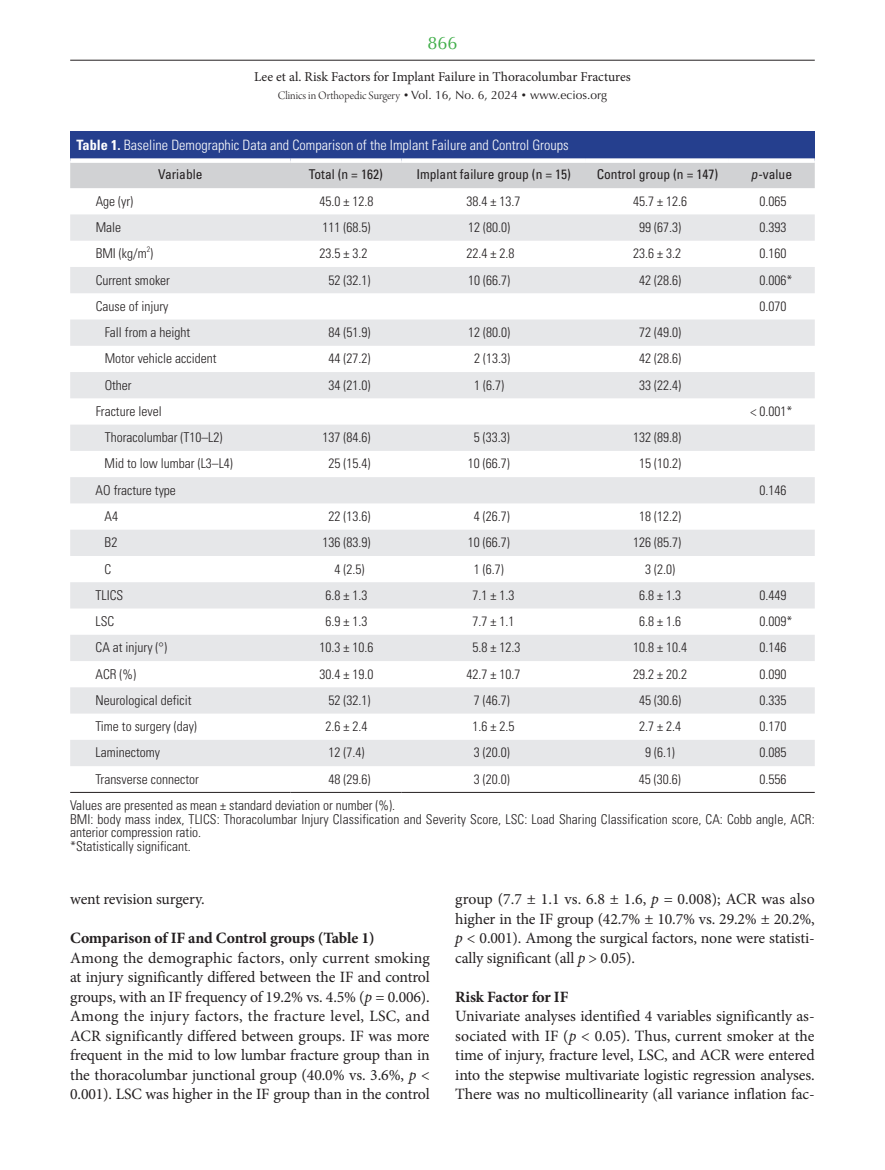
<style>
.page{position:relative;width:885px;height:1170px;background:#fff}
.page>*{position:absolute;margin:0;border:0;box-sizing:border-box;transform-origin:0 0}
.t1{font:18px "Optima LT Std";color:#40ae49}
.t2{font:15.75px/19.5px "Minion Pro";letter-spacing:-.01em;color:#231f20;text-align:justify}
.t3{font:700 15.75px "Minion Pro";letter-spacing:-.015em;color:#231f20}
.t4{font:300 condensed 14.25px "Univers LT Std";color:#fff}
.t5{font:300 condensed 13.5px/13.5px "Univers LT Std";color:#231f20}
.t6{font:condensed 13.5px "Univers LT Std";color:#231f20}
.t7{font:13.5px "Minion Pro";letter-spacing:-.005em;color:#231f20}
.t8{font:12px "Optima LT Std";color:#231f20}
.t9{font:300 condensed 7.8px "Univers LT Std";color:#231f20}
.s1{font-family:"Arno Pro Light Display"}
.s2{font-size:9px}
.s3{font-weight:700}
.s4{font-style:italic}
</style>
<div class="page">
<hr style="left:70px;top:60px;width:744px;height:1px;background:#231f20">
<div style="left:70px;top:131px;width:744px;height:30px;background:#253f8e"></div>
<div style="left:70px;top:163px;width:744px;height:25px;background:#d1d2d4"></div>
<svg style="left:70px;top:214px;width:744px;height:552px;fill:#e6e7e9"></svg>
<div style="left:70px;top:158px;width:220px;height:5px;background:#fff"></div>
<div style="left:290px;top:158px;width:111px;height:5px;background:#fff"></div>
<div style="left:401px;top:158px;width:185px;height:5px;background:#fff"></div>
<div style="left:586px;top:158px;width:143px;height:5px;background:#fff"></div>
<div style="left:729px;top:158px;width:85px;height:5px;background:#fff"></div>
<hr style="left:70px;top:792px;width:220px;height:1px;background:#231f20">
<hr style="left:290px;top:792px;width:111px;height:1px;background:#231f20">
<hr style="left:401px;top:792px;width:185px;height:1px;background:#231f20">
<hr style="left:586px;top:792px;width:143px;height:1px;background:#231f20">
<hr style="left:729px;top:792px;width:85px;height:1px;background:#231f20">
<h1 class="t1" style="left:427px;top:32px;width:32px">866</h1>
<p class="t7" style="left:254px;top:68px;width:378px">Lee et al. Risk Factors for Implant Failure in Thoracolumbar Fractures</p>
<p class="t8" style="left:278px;top:88px;width:331px"><span class="s1">Clinics in Orthopedic Surgery</span> <span class="s2">•</span> Vol. 16, No. 6, 2024 <span class="s2">•</span> www.ecios.org</p>
<p class="t4" style="left:77px;top:136px;width:493px"><span class="s3">Table 1.</span> Baseline Demographic Data and Comparison of the Implant Failure and Control Groups</p>
<p class="t6" style="left:158px;top:166px;width:46px">Variable</p>
<p class="t6" style="left:309px;top:166px;width:75px">Total (n = 162)</p>
<p class="t6" style="left:416px;top:166px;width:156px">Implant failure group (n = 15)</p>
<p class="t6" style="left:596px;top:166px;width:123px">Control group (n = 147)</p>
<p class="t6" style="left:750px;top:166px;width:43px"><span class="s4">p</span>-value</p>
<p class="t5" style="left:96px;top:194px;width:39px">Age (yr)</p>
<p class="t5" style="left:319px;top:194px;width:55px">45.0 ± 12.8</p>
<p class="t5" style="left:466px;top:194px;width:55px">38.4 ± 13.7</p>
<p class="t5" style="left:633px;top:194px;width:55px">45.7 ± 12.6</p>
<p class="t5" style="left:759px;top:194px;width:28px">0.065</p>
<p class="t5" style="left:96px;top:220px;width:27px">Male</p>
<p class="t5" style="left:322px;top:220px;width:49px">111 (68.5)</p>
<p class="t5" style="left:468px;top:220px;width:43px">12 (80.0)</p>
<p class="t5" style="left:639px;top:220px;width:43px">99 (67.3)</p>
<p class="t5" style="left:759px;top:220px;width:28px">0.393</p>
<p class="t5" style="left:96px;top:247px;width:59px">BMI (kg/m )</p>
<p class="t9" style="left:147px;top:244px;width:5px">2</p>
<p class="t5" style="left:319px;top:247px;width:49px">23.5 ± 3.2</p>
<p class="t5" style="left:466px;top:247px;width:49px">22.4 ± 2.8</p>
<p class="t5" style="left:633px;top:247px;width:49px">23.6 ± 3.2</p>
<p class="t5" style="left:759px;top:247px;width:28px">0.160</p>
<p class="t5" style="left:96px;top:273px;width:76px">Current smoker</p>
<p class="t5" style="left:328px;top:273px;width:43px">52 (32.1)</p>
<p class="t5" style="left:468px;top:273px;width:43px">10 (66.7)</p>
<p class="t5" style="left:639px;top:273px;width:43px">42 (28.6)</p>
<p class="t5" style="left:759px;top:273px;width:34px">0.006*</p>
<p class="t5" style="left:96px;top:299px;width:74px">Cause of injury</p>
<p class="t5" style="left:759px;top:299px;width:28px">0.070</p>
<p class="t5" style="left:105px;top:325px;width:87px">Fall from a height</p>
<p class="t5" style="left:328px;top:325px;width:43px">84 (51.9)</p>
<p class="t5" style="left:468px;top:325px;width:43px">12 (80.0)</p>
<p class="t5" style="left:639px;top:325px;width:43px">72 (49.0)</p>
<p class="t5" style="left:105px;top:352px;width:113px">Motor vehicle accident</p>
<p class="t5" style="left:328px;top:352px;width:43px">44 (27.2)</p>
<p class="t5" style="left:474px;top:352px;width:37px">2 (13.3)</p>
<p class="t5" style="left:639px;top:352px;width:43px">42 (28.6)</p>
<p class="t5" style="left:105px;top:378px;width:28px">Other</p>
<p class="t5" style="left:328px;top:378px;width:43px">34 (21.0)</p>
<p class="t5" style="left:474px;top:378px;width:31px">1 (6.7)</p>
<p class="t5" style="left:639px;top:378px;width:43px">33 (22.4)</p>
<p class="t5" style="left:96px;top:404px;width:67px">Fracture level</p>
<p class="t5" style="left:750px;top:404px;width:43px">&lt; 0.001*</p>
<p class="t5" style="left:105px;top:430px;width:119px">Thoracolumbar (T10–L2)</p>
<p class="t5" style="left:322px;top:430px;width:49px">137 (84.6)</p>
<p class="t5" style="left:474px;top:430px;width:37px">5 (33.3)</p>
<p class="t5" style="left:633px;top:430px;width:49px">132 (89.8)</p>
<p class="t5" style="left:105px;top:457px;width:130px">Mid to low lumbar (L3–L4)</p>
<p class="t5" style="left:328px;top:457px;width:43px">25 (15.4)</p>
<p class="t5" style="left:468px;top:457px;width:43px">10 (66.7)</p>
<p class="t5" style="left:639px;top:457px;width:43px">15 (10.2)</p>
<p class="t5" style="left:96px;top:483px;width:82px">AO fracture type</p>
<p class="t5" style="left:759px;top:483px;width:28px">0.146</p>
<p class="t5" style="left:105px;top:509px;width:15px">A4</p>
<p class="t5" style="left:328px;top:509px;width:43px">22 (13.6)</p>
<p class="t5" style="left:474px;top:509px;width:37px">4 (26.7)</p>
<p class="t5" style="left:639px;top:509px;width:43px">18 (12.2)</p>
<p class="t5" style="left:105px;top:535px;width:14px">B2</p>
<p class="t5" style="left:322px;top:535px;width:49px">136 (83.9)</p>
<p class="t5" style="left:468px;top:535px;width:43px">10 (66.7)</p>
<p class="t5" style="left:633px;top:535px;width:49px">126 (85.7)</p>
<p class="t5" style="left:105px;top:562px;width:8px">C</p>
<p class="t5" style="left:334px;top:562px;width:31px">4 (2.5)</p>
<p class="t5" style="left:474px;top:562px;width:31px">1 (6.7)</p>
<p class="t5" style="left:645px;top:562px;width:31px">3 (2.0)</p>
<p class="t5" style="left:96px;top:588px;width:29px">TLICS</p>
<p class="t5" style="left:325px;top:588px;width:43px">6.8 ± 1.3</p>
<p class="t5" style="left:472px;top:588px;width:43px">7.1 ± 1.3</p>
<p class="t5" style="left:639px;top:588px;width:43px">6.8 ± 1.3</p>
<p class="t5" style="left:759px;top:588px;width:28px">0.449</p>
<p class="t5" style="left:96px;top:614px;width:20px">LSC</p>
<p class="t5" style="left:325px;top:614px;width:43px">6.9 ± 1.3</p>
<p class="t5" style="left:472px;top:614px;width:43px">7.7 ± 1.1</p>
<p class="t5" style="left:639px;top:614px;width:43px">6.8 ± 1.6</p>
<p class="t5" style="left:759px;top:614px;width:34px">0.009*</p>
<p class="t5" style="left:96px;top:641px;width:73px">CA at injury (°)</p>
<p class="t5" style="left:319px;top:641px;width:55px">10.3 ± 10.6</p>
<p class="t5" style="left:472px;top:641px;width:49px">5.8 ± 12.3</p>
<p class="t5" style="left:633px;top:641px;width:55px">10.8 ± 10.4</p>
<p class="t5" style="left:759px;top:641px;width:28px">0.146</p>
<p class="t5" style="left:96px;top:667px;width:42px">ACR (%)</p>
<p class="t5" style="left:319px;top:667px;width:55px">30.4 ± 19.0</p>
<p class="t5" style="left:466px;top:667px;width:55px">42.7 ± 10.7</p>
<p class="t5" style="left:633px;top:667px;width:55px">29.2 ± 20.2</p>
<p class="t5" style="left:759px;top:667px;width:28px">0.090</p>
<p class="t5" style="left:96px;top:693px;width:97px">Neurological deficit</p>
<p class="t5" style="left:328px;top:693px;width:43px">52 (32.1)</p>
<p class="t5" style="left:474px;top:693px;width:37px">7 (46.7)</p>
<p class="t5" style="left:639px;top:693px;width:43px">45 (30.6)</p>
<p class="t5" style="left:759px;top:693px;width:28px">0.335</p>
<p class="t5" style="left:96px;top:719px;width:103px">Time to surgery (day)</p>
<p class="t5" style="left:325px;top:719px;width:43px">2.6 ± 2.4</p>
<p class="t5" style="left:472px;top:719px;width:43px">1.6 ± 2.5</p>
<p class="t5" style="left:639px;top:719px;width:43px">2.7 ± 2.4</p>
<p class="t5" style="left:759px;top:719px;width:28px">0.170</p>
<p class="t5" style="left:96px;top:746px;width:66px">Laminectomy</p>
<p class="t5" style="left:328px;top:746px;width:37px">12 (7.4)</p>
<p class="t5" style="left:474px;top:746px;width:37px">3 (20.0)</p>
<p class="t5" style="left:645px;top:746px;width:31px">9 (6.1)</p>
<p class="t5" style="left:759px;top:746px;width:28px">0.085</p>
<p class="t5" style="left:96px;top:772px;width:105px">Transverse connector</p>
<p class="t5" style="left:328px;top:772px;width:43px">48 (29.6)</p>
<p class="t5" style="left:474px;top:772px;width:37px">3 (20.0)</p>
<p class="t5" style="left:639px;top:772px;width:43px">45 (30.6)</p>
<p class="t5" style="left:759px;top:772px;width:28px">0.556</p>
<p class="t5" style="left:70px;top:798px;width:746px">Values are presented as mean ± standard deviation or number (%).<br>BMI: body mass index, TLICS: Thoracolumbar Injury Classification and Severity Score, LSC: Load Sharing Classification score, CA: Cobb angle, ACR: anterior compression ratio.<br>*Statistically significant.</p>
<p class="t2" style="left:70px;top:889px;width:136px">went revision surgery.</p>
<p class="t3" style="left:70px;top:926px;width:306px">Comparison of IF and Control groups (Table 1)</p>
<p class="t2" style="left:70px;top:947px;width:361px">Among the demographic factors, only current smoking at injury significantly differed between the IF and control groups, with an IF frequency of 19.2% vs. 4.5% (<span class="s4">p</span> = 0.006).<br>Among the injury factors, the fracture level, LSC, and ACR significantly differed between groups. IF was more frequent in the mid to low lumbar fracture group than in the thoracolumbar junctional group (40.0% vs. 3.6%, <span class="s4">p</span> &lt; 0.001). LSC was higher in the IF group than in the control</p>
<p class="t2" style="left:455px;top:889px;width:361px">group (7.7 ± 1.1 vs. 6.8 ± 1.6, <span class="s4">p</span> = 0.008); ACR was also higher in the IF group (42.7% ± 10.7% vs. 29.2% ± 20.2%, <span class="s4">p</span> &lt; 0.001). Among the surgical factors, none were statisti&shy;cally significant (all <span class="s4">p</span> &gt; 0.05).</p>
<p class="t3" style="left:455px;top:985px;width:115px">Risk Factor for IF</p>
<p class="t2" style="left:455px;top:1006px;width:361px">Univariate analyses identified 4 variables significantly as&shy;sociated with IF (<span class="s4">p</span> &lt; 0.05). Thus, current smoker at the time of injury, fracture level, LSC, and ACR were entered into the stepwise multivariate logistic regression analyses.<br>There was no multicollinearity (all variance inflation fac-</p>
</div>
